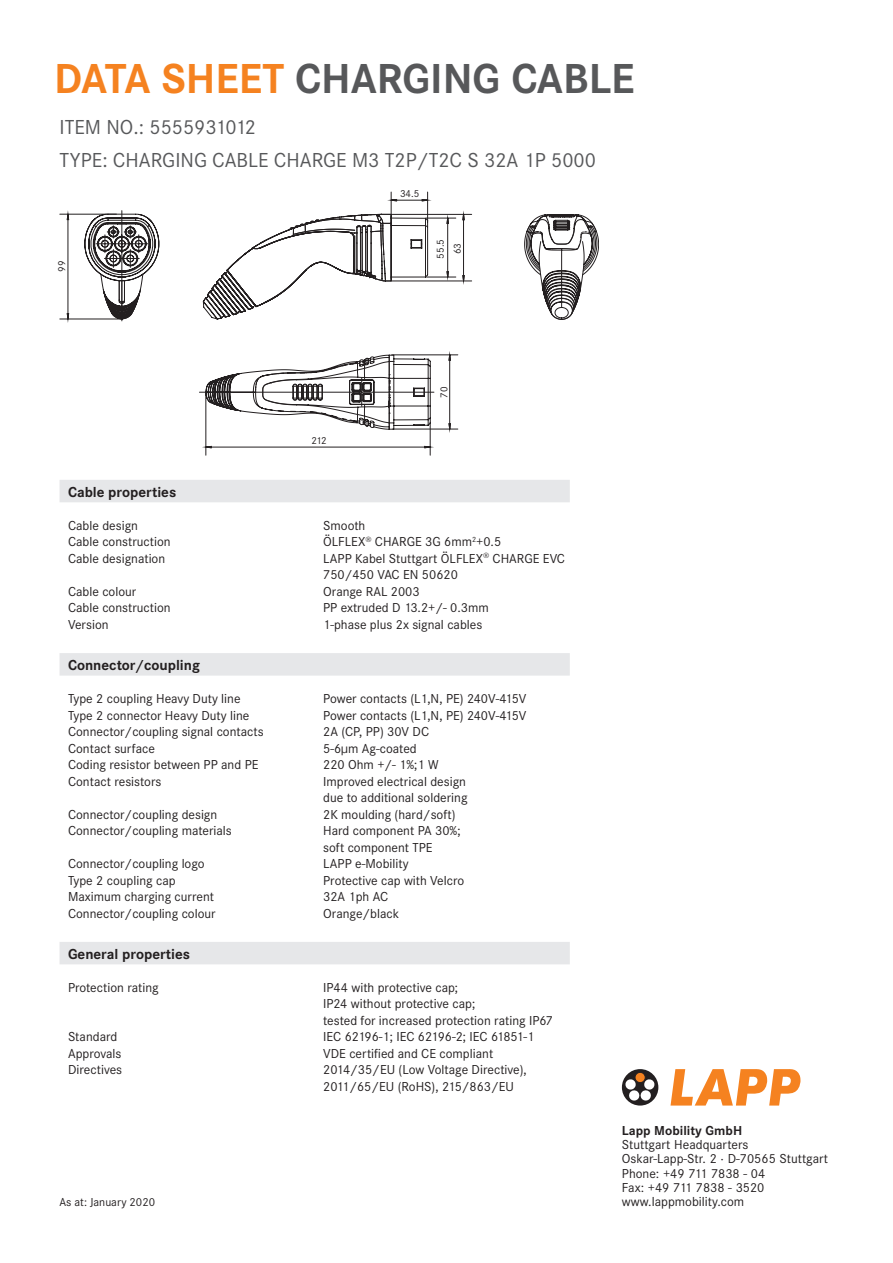
<style>
.page{position:relative;width:893px;height:1263px;background:#fff}
.page>*{position:absolute;margin:0;border:0;box-sizing:border-box;transform-origin:0 0}
.t1{font:700 43.5px "Corporate STOT";color:#57585a}
.t2{font:21px/33px "Corporate STOT";color:#57585a}
.t3{font:700 15px "Corporate STOT";color:#231f20}
.t4{font:13.5px/16.5px "Corporate STOT";color:#231f20}
.t5{font:700 13.5px "Corporate STOT";color:#231f20}
.t6{font:12px "Corporate STOT";color:#231f20}
.t7{font:10.5px "Corporate STOT";color:#231f20}
.s1{color:#f58220}
</style>
<div class="page">
<svg style="left:670px;top:1069px;width:130px;height:36px"></svg>
<svg style="left:622px;top:1069px;width:36px;height:36px"></svg>
<div style="left:635px;top:1072px;width:10px;height:10px;background:#f58220;border-radius:50%"></div>
<div style="left:635px;top:1072px;width:10px;height:11px;border:1px solid #231f20;border-radius:50%"></div>
<svg style="left:592px;top:222px;width:7px;height:44px"></svg>
<svg style="left:449px;top:214px;width:143px;height:141px"></svg>
<svg style="left:203px;top:192px;width:269px;height:128px"></svg>
<svg style="left:60px;top:210px;width:100px;height:111px"></svg>
<svg style="left:199px;top:354px;width:259px;height:101px"></svg>
<div style="left:60px;top:480px;width:510px;height:22px;background:#e6e7e9"></div>
<div style="left:60px;top:653px;width:510px;height:23px;background:#e6e7e9"></div>
<div style="left:60px;top:942px;width:510px;height:22px;background:#e6e7e9"></div>
<h1 class="t1" style="left:54px;top:53px;width:582px"><span class="s1">DATA SHEET</span> CHARGING CABLE</h1>
<h2 class="t2" style="left:60px;top:110px;width:538px">ITEM NO.: 5555931012<br>TYPE: CHARGING CABLE CHARGE M3 T2P/T2C S 32A 1P 5000</h2>
<p class="t7" style="left:56px;top:272px;width:13px;rotate:-90deg">99</p>
<p class="t7" style="left:311px;top:434px;width:17px">212</p>
<p class="t7" style="left:400px;top:187px;width:21px">34.5</p>
<p class="t7" style="left:434px;top:259px;width:21px;rotate:-90deg">55.5</p>
<p class="t7" style="left:451px;top:254px;width:13px;rotate:-90deg">63</p>
<p class="t7" style="left:438px;top:397px;width:13px;rotate:-90deg">70</p>
<p class="t3" style="left:68px;top:483px;width:110px">Cable properties</p>
<p class="t4" style="left:68px;top:517px;width:71px">Cable design</p>
<p class="t4" style="left:323px;top:517px;width:44px">Smooth</p>
<p class="t4" style="left:68px;top:534px;width:104px">Cable construction</p>
<p class="t4" style="left:323px;top:534px;width:180px">ÖLFLEX<sup>®</sup> CHARGE 3G 6mm<sup>2</sup>+0.5</p>
<p class="t4" style="left:68px;top:550px;width:99px">Cable designation</p>
<p class="t4" style="left:323px;top:550px;width:243px">LAPP Kabel Stuttgart ÖLFLEX<sup>®</sup> CHARGE EVC<br>750/450 VAC EN 50620</p>
<p class="t4" style="left:68px;top:583px;width:70px">Cable colour</p>
<p class="t4" style="left:323px;top:583px;width:98px">Orange RAL 2003</p>
<p class="t4" style="left:68px;top:600px;width:104px">Cable construction</p>
<p class="t4" style="left:323px;top:600px;width:167px">PP extruded D 13.2+/- 0.3mm</p>
<p class="t4" style="left:68px;top:616px;width:42px">Version</p>
<p class="t4" style="left:323px;top:616px;width:161px">1-phase plus 2x signal cables</p>
<p class="t3" style="left:68px;top:656px;width:134px">Connector/coupling</p>
<p class="t4" style="left:68px;top:690px;width:174px">Type 2 coupling Heavy Duty line</p>
<p class="t4" style="left:323px;top:690px;width:205px">Power contacts (L1,N, PE) 240V-415V</p>
<p class="t4" style="left:68px;top:707px;width:183px">Type 2 connector Heavy Duty line</p>
<p class="t4" style="left:323px;top:707px;width:205px">Power contacts (L1,N, PE) 240V-415V</p>
<p class="t4" style="left:68px;top:723px;width:197px">Connector/coupling signal contacts</p>
<p class="t4" style="left:323px;top:723px;width:107px">2A (CP, PP) 30V DC</p>
<p class="t4" style="left:68px;top:740px;width:88px">Contact surface</p>
<p class="t4" style="left:323px;top:740px;width:95px">5-6µm Ag-coated</p>
<p class="t4" style="left:68px;top:756px;width:192px">Coding resistor between PP and PE</p>
<p class="t4" style="left:323px;top:756px;width:117px">220 Ohm +/- 1%;1 W</p>
<p class="t4" style="left:68px;top:773px;width:95px">Contact resistors</p>
<p class="t4" style="left:323px;top:773px;width:146px">Improved electrical design due to additional soldering</p>
<p class="t4" style="left:68px;top:806px;width:151px">Connector/coupling design</p>
<p class="t4" style="left:323px;top:806px;width:134px">2K moulding (hard/soft)</p>
<p class="t4" style="left:68px;top:822px;width:165px">Connector/coupling materials</p>
<p class="t4" style="left:323px;top:822px;width:139px">Hard component PA 30%; soft component TPE</p>
<p class="t4" style="left:68px;top:855px;width:138px">Connector/coupling logo</p>
<p class="t4" style="left:323px;top:855px;width:87px">LAPP e-Mobility</p>
<p class="t4" style="left:68px;top:872px;width:109px">Type 2 coupling cap</p>
<p class="t4" style="left:323px;top:872px;width:143px">Protective cap with Velcro</p>
<p class="t4" style="left:68px;top:888px;width:148px">Maximum charging current</p>
<p class="t4" style="left:323px;top:888px;width:67px">32A 1ph AC</p>
<p class="t4" style="left:68px;top:905px;width:149px">Connector/coupling colour</p>
<p class="t4" style="left:323px;top:905px;width:78px">Orange/black</p>
<p class="t3" style="left:68px;top:945px;width:124px">General properties</p>
<p class="t4" style="left:68px;top:979px;width:92px">Protection rating</p>
<p class="t4" style="left:323px;top:979px;width:231px">IP44 with protective cap;<br>IP24 without protective cap;<br>tested for increased protection rating IP67</p>
<p class="t4" style="left:68px;top:1029px;width:51px">Standard</p>
<p class="t4" style="left:323px;top:1029px;width:213px">IEC 62196-1; IEC 62196-2; IEC 61851-1</p>
<p class="t4" style="left:68px;top:1045px;width:55px">Approvals</p>
<p class="t4" style="left:323px;top:1045px;width:172px">VDE certified and CE compliant</p>
<p class="t4" style="left:68px;top:1062px;width:56px">Directives</p>
<p class="t4" style="left:323px;top:1062px;width:205px">2014/35/EU (Low Voltage Directive),<br>2011/65/EU (RoHS), 215/863/EU</p>
<p class="t5" style="left:622px;top:1123px;width:122px">Lapp Mobility GmbH</p>
<p class="t4" style="left:622px;top:1138px;width:208px;line-height:14.2px">Stuttgart Headquarters<br>Oskar-Lapp-Str. 2 · D-70565 Stuttgart<br>Phone: +49 711 7838 - 04<br>Fax: +49 711 7838 - 3520</p>
<p class="t6" style="left:60px;top:1195px;width:97px">As at: January 2020</p>
<p class="t4" style="left:622px;top:1193px;width:124px">www.lappmobility.com</p>
</div>
